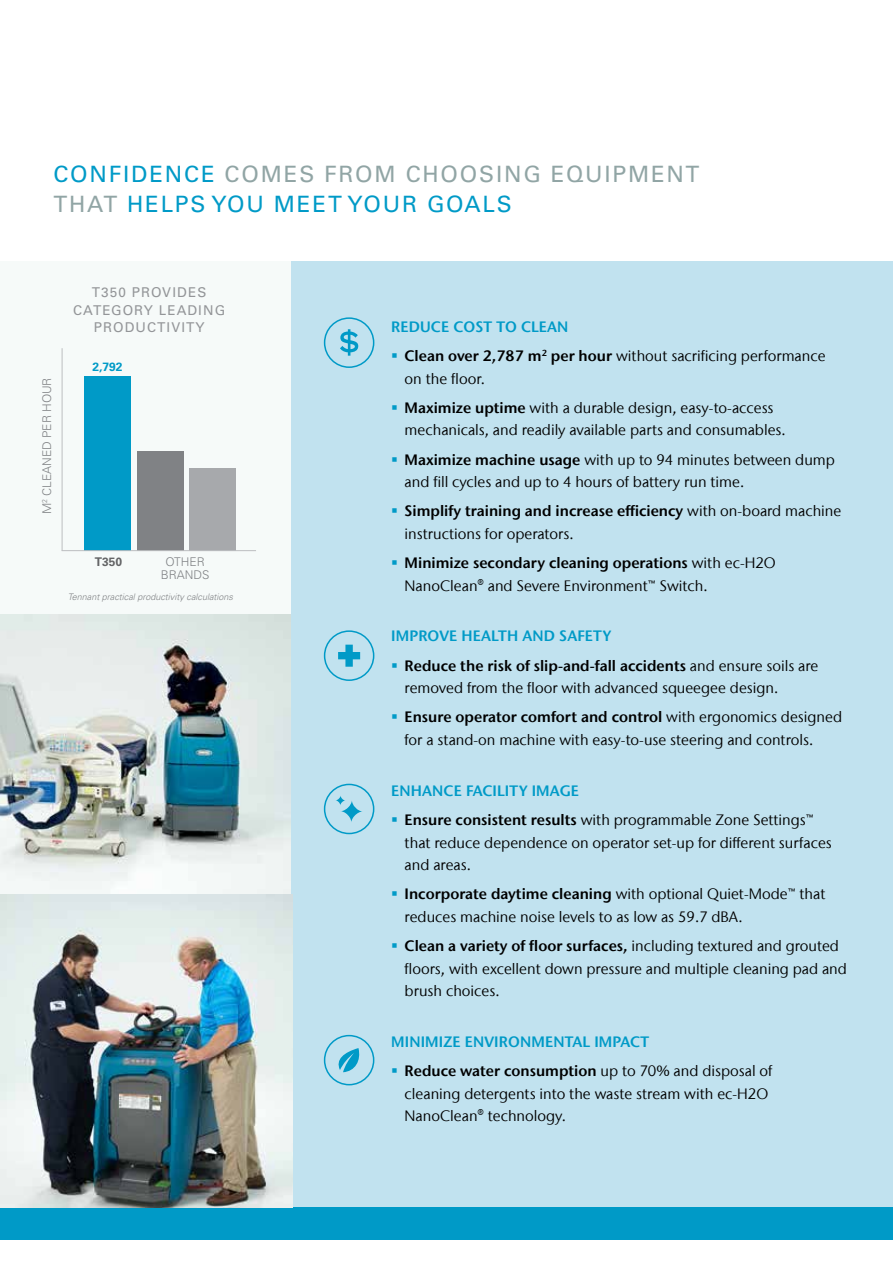
<style>
.page{position:relative;width:893px;height:1263px;background:#fff}
.page>*{position:absolute;margin:0;border:0;box-sizing:border-box;transform-origin:0 0}
.t1{font:22.5px/30px "Univers LT Std";letter-spacing:.08em;color:#009ac7}
.t2{font:15px/29.2px "Stone Sans IIITC Com";color:#000}
.t3{font:600 15px/29.2px "Stone Sans IIITC Com";color:#000}
.t4{font:600 15px/29.2px "Stone Sans IIITC Com";color:#009ac7}
.t5{font:13.5px/17.2px "Univers LT Std";letter-spacing:.08em;color:#939598;text-align:center}
.t6{font:300 12px/13.2px "Univers LT Std";color:#808285;text-align:center}
.t7{font:700 12px "Univers LT Std";color:#009ac7}
.t8{font:700 12px "Univers LT Std";color:#636466}
.t9{font:italic 300 9px "Univers LT Std";color:#808285}
.s1{color:#91a5a5}
.s2{font-weight:600;color:#009ac7}
.s3{font-weight:600}
.s4{color:#009ac7}
.s5{font-weight:400}
.s6{color:#000}
.s7{font-weight:400;color:#000}
</style>
<div class="page">
<div style="left:0;top:1207px;width:893px;height:32px;background:#009ac7"></div>
<div style="left:0;top:261px;width:293px;height:357px;background:#f6faf9"></div>
<img style="left:0;top:615px;width:292px;height:592px">
<div style="left:292px;top:261px;width:601px;height:946px;background:#c1e2ef"></div>
<hr style="left:62px;top:348px;width:1px;height:203px;background:#bcbec0">
<div style="left:189px;top:468px;width:46px;height:83px;background:#a7a9ac"></div>
<div style="left:137px;top:451px;width:46px;height:100px;background:#808285"></div>
<div style="left:85px;top:377px;width:46px;height:174px;background:#009ac7"></div>
<hr style="left:62px;top:550px;width:194px;height:1px;background:#bcbec0">
<div style="left:324px;top:630px;width:50px;height:51px;border:2px solid #009ac7;border-radius:50%"></div>
<svg style="left:338px;top:645px;width:22px;height:22px"></svg>
<div style="left:324px;top:317px;width:50px;height:51px;border:2px solid #009ac7;border-radius:50%"></div>
<svg style="left:340px;top:329px;width:18px;height:27px"></svg>
<div style="left:324px;top:1035px;width:50px;height:50px;border:2px solid #009ac7;border-radius:50%"></div>
<svg style="left:338px;top:1048px;width:22px;height:24px"></svg>
<div style="left:324px;top:784px;width:50px;height:50px;border:2px solid #009ac7;border-radius:50%"></div>
<svg style="left:335px;top:795px;width:10px;height:10px"></svg>
<svg style="left:340px;top:800px;width:22px;height:22px"></svg>
<h1 class="t1" style="left:54px;top:159px;width:647px">CONFIDENCE <span class="s1">COMES FROM CHOOSING EQUIPMENT<br>THAT</span> HELPS YOU MEET YOUR GOALS</h1>
<p class="t6" style="left:40px;top:514px;width:138px;rotate:-90deg">M<sup>2</sup> CLEANED PER HOUR</p>
<p class="t5" style="left:73px;top:284px;width:154px">T350 PROVIDES<br>CATEGORY LEADING<br>PRODUCTIVITY</p>
<p class="t7" style="left:92px;top:359px;width:32px">2,792</p>
<p class="t6" style="left:161px;top:555px;width:50px">OTHER<br>BRANDS</p>
<p class="t9" style="left:68px;top:591px;width:167px">Tennant practical productivity calculations</p>
<p class="t8" style="left:95px;top:555px;width:29px">T350</p>
<p class="t2" style="left:405px;top:312px;width:422px;text-indent:-14px"><span class="s2">REDUCE COST TO CLEAN<br></span><span class="s3">Clean over 2,787 m</span><sup>2</sup> <span class="s3">per hour</span> without sacrificing performance</p>
<p class="t2" style="left:405px;top:363px;width:370px">on the floor.<br><span class="s3">Maximize uptime</span> with a durable design, easy-to-access</p>
<p class="t2" style="left:405px;top:415px;width:432px">mechanicals, and readily available parts and consumables.<br><span class="s3">Maximize machine usage</span> with up to 94 minutes between dump</p>
<p class="t2" style="left:405px;top:467px;width:438px">and fill cycles and up to 4 hours of battery run time.<br><span class="s3">Simplify training and increase efficiency</span> with on-board machine</p>
<p class="t2" style="left:405px;top:519px;width:373px">instructions for operators.<br><span class="s3">Minimize secondary cleaning operations</span> with ec-H2O</p>
<p class="t2" style="left:405px;top:570px;width:304px">NanoClean® and Severe Environment™ Switch.</p>
<p class="t3" style="left:405px;top:621px;width:415px;text-indent:-14px"><span class="s4">IMPROVE HEALTH AND SAFETY<br></span>Reduce the risk of slip-and-fall accidents <span class="s5">and ensure soils are</span></p>
<p class="t2" style="left:405px;top:673px;width:439px">removed from the floor with advanced squeegee design.<br><span class="s3">Ensure operator comfort and control</span> with ergonomics designed</p>
<p class="t2" style="left:405px;top:725px;width:410px">for a stand-on machine with easy-to-use steering and controls.</p>
<p class="t2" style="left:405px;top:776px;width:410px;text-indent:-14px"><span class="s2">ENHANCE FACILITY IMAGE<br></span><span class="s3">Ensure consistent results</span> with programmable Zone Settings™</p>
<p class="t2" style="left:405px;top:831px;width:429px;line-height:22.5px">that reduce dependence on operator set-up for different surfaces and areas.</p>
<p class="t2" style="left:405px;top:883px;width:422px;line-height:22.5px"><span class="s3">Incorporate daytime cleaning</span> with optional Quiet-Mode™ that reduces machine noise levels to as low as 59.7 dBA.</p>
<p class="t2" style="left:405px;top:934px;width:444px;line-height:22.5px"><span class="s3">Clean a variety of floor surfaces,</span> including textured and grouted floors, with excellent down pressure and multiple cleaning pad and brush choices.</p>
<p class="t4" style="left:405px;top:1027px;width:369px;text-indent:-14px">MINIMIZE ENVIRONMENTAL IMPACT<br><span class="s6">Reduce water consumption</span> <span class="s7">up to 70% and disposal of</span></p>
<p class="t2" style="left:405px;top:1082px;width:365px;line-height:22.5px">cleaning detergents into the waste stream with ec-H2O<br>NanoClean® technology.</p>
</div>
